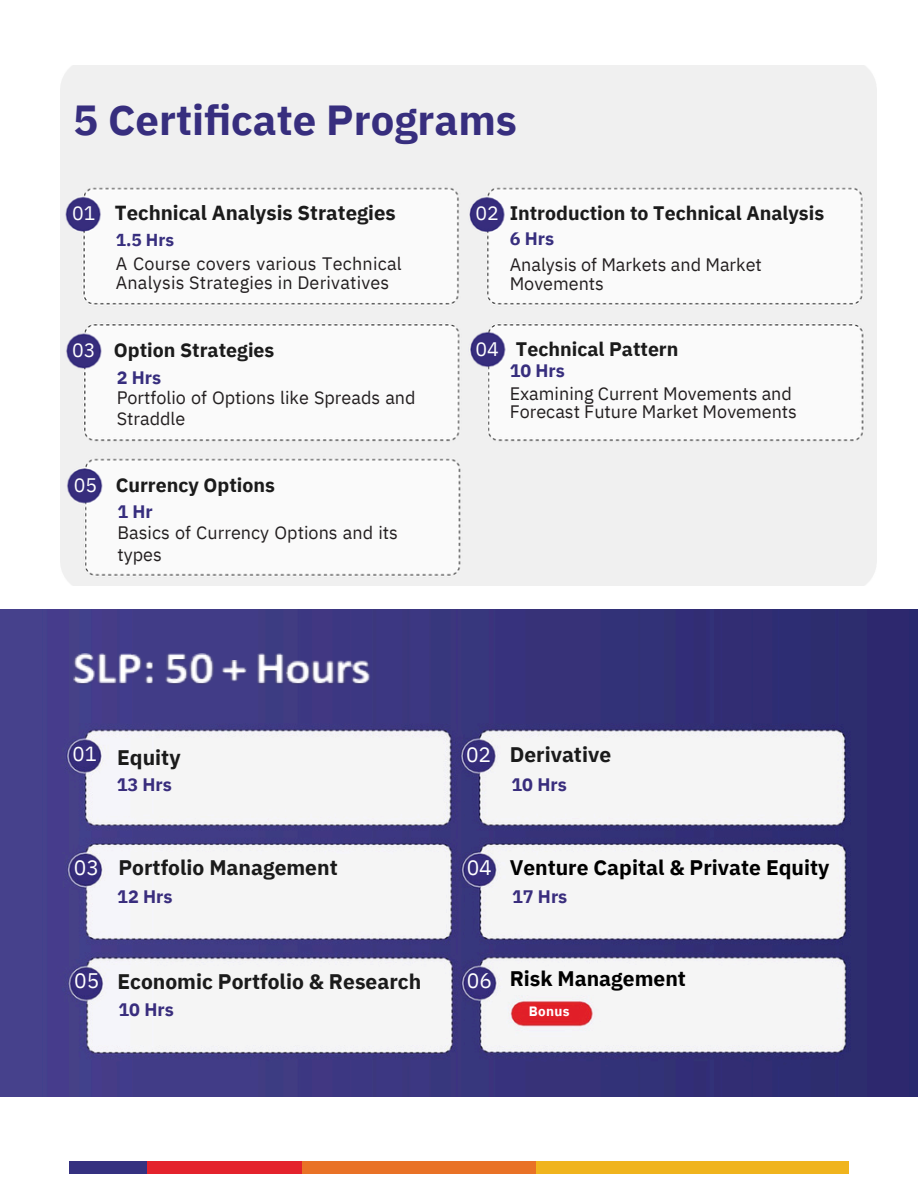
<style>
.page{position:relative;width:918px;height:1188px;background:#fff}
.page>*{position:absolute;margin:0;border:0;box-sizing:border-box;transform-origin:0 0}
.t1{font:700 42px "IBM Plex Sans";color:#372e7e}
.t2{font:700 21px "IBM Plex Sans";color:#1b1b1b}
.t3{font:700 21px "IBM Plex Sans";color:#000}
.t4{font:21px "IBM Plex Sans";color:#fff}
.t5{font:700 20.4px "IBM Plex Sans";color:#1b1b1b}
.t6{font:20.4px "IBM Plex Sans";color:#fff}
.t7{font:700 19.5px "IBM Plex Sans";color:#1b1b1b}
.t8{font:19.5px "IBM Plex Sans";color:#fff}
.t9{font:18px/21.3px "IBM Plex Sans";color:#231f20}
.t10{font:700 18px "IBM Plex Sans";color:#392d7d}
.t11{font:700 17.25px "IBM Plex Sans";color:#372e7e}
.t12{font:700 13.5px "IBM Plex Sans";letter-spacing:.025em;color:#fff}
.s1{font-weight:700;color:#372e7e}
.s2{font-weight:400;color:#fff}
</style>
<div class="page">
<div style="left:61px;top:66px;width:815px;height:520px;background:#f2f2f2"></div>
<img style="left:1px;top:609px;width:917px;height:487px">
<img style="left:72px;top:654px;width:81px;height:30px">
<img style="left:165px;top:654px;width:48px;height:30px">
<img style="left:222px;top:660px;width:26px;height:23px">
<img style="left:258px;top:654px;width:112px;height:30px">
<div style="left:147px;top:1162px;width:156px;height:11px;background:#e4222c"></div>
<div style="left:69px;top:1162px;width:77px;height:11px;background:#353180"></div>
<div style="left:303px;top:1162px;width:234px;height:11px;background:#e97226"></div>
<div style="left:537px;top:1162px;width:312px;height:11px;background:#f0b41d"></div>
<p class="t1" style="left:73px;top:92px;width:445px">5 Certificate Programs</p>
<p class="t5" style="left:115px;top:199px;width:282px">Technical Analysis Strategies</p>
<h2 class="t11" style="left:116px;top:229px;width:60px">1.5 Hrs</h2>
<p class="t8" style="left:72px;top:200px;width:25px">01</p>
<p class="t7" style="left:510px;top:200px;width:316px">Introduction to Technical Analysis</p>
<h2 class="t8" style="left:476px;top:200px;width:25px">02</h2>
<h4 class="t9" style="left:510px;top:225px;width:254px;line-height:25.8px"><span class="s1">6 Hrs<br></span>Analysis of Markets and Market</h4>
<h4 class="t9" style="left:510px;top:273px;width:96px">Movements</h4>
<p class="t9" style="left:116px;top:253px;width:287px;line-height:19.2px">A Course covers various Technical<br>Analysis Strategies in Derivatives</p>
<p class="t7" style="left:72px;top:337px;width:204px"><span class="s2">03</span> Option Strategies</p>
<h2 class="t9" style="left:117px;top:367px;width:300px;line-height:20.2px"><span class="s1">2 Hrs<br></span>Portfolio of Options like Spreads and<br>Straddle</h2>
<h5 class="t7" style="left:74px;top:472px;width:203px"><span class="s2">05</span> Currency Options</h5>
<h4 class="t9" style="left:117px;top:500px;width:282px"><span class="s1">1 Hr<br></span>Basics of Currency Options and its types</h4>
<h5 class="t8" style="left:476px;top:336px;width:25px">04</h5>
<p class="t7" style="left:516px;top:336px;width:164px">Technical Pattern</p>
<p class="t9" style="left:510px;top:359px;width:284px;line-height:22.5px"><span class="s1">10 Hrs<br></span>Examining Current Movements and</p>
<p class="t9" style="left:510px;top:400px;width:289px">Forecast Future Market Movements</p>
<p class="t6" style="left:73px;top:740px;width:26px">01</p>
<h3 class="t2" style="left:117px;top:743px;width:65px">Equity</h3>
<h3 class="t4" style="left:466px;top:740px;width:27px">02</h3>
<p class="t2" style="left:510px;top:741px;width:103px">Derivative</p>
<h4 class="t10" style="left:117px;top:772px;width:57px">13 Hrs</h4>
<p class="t10" style="left:512px;top:772px;width:57px">10 Hrs</p>
<h2 class="t4" style="left:74px;top:853px;width:27px">03</h2>
<h2 class="t2" style="left:118px;top:853px;width:221px">Portfolio Management</h2>
<h4 class="t3" style="left:510px;top:853px;width:321px">Venture Capital &amp; Private Equity</h4>
<h5 class="t4" style="left:467px;top:853px;width:27px">04</h5>
<p class="t10" style="left:117px;top:885px;width:57px">12 Hrs</p>
<p class="t10" style="left:512px;top:885px;width:57px">17 Hrs</p>
<h5 class="t4" style="left:74px;top:967px;width:27px">05</h5>
<p class="t2" style="left:117px;top:968px;width:305px">Economic Portfolio &amp; Research</p>
<h2 class="t3" style="left:510px;top:964px;width:178px">Risk Management</h2>
<p class="t4" style="left:467px;top:967px;width:27px">06</p>
<h2 class="t10" style="left:118px;top:998px;width:57px">10 Hrs</h2>
<h4 class="t12" style="left:529px;top:1002px;width:42px">Bonus</h4>
</div>
